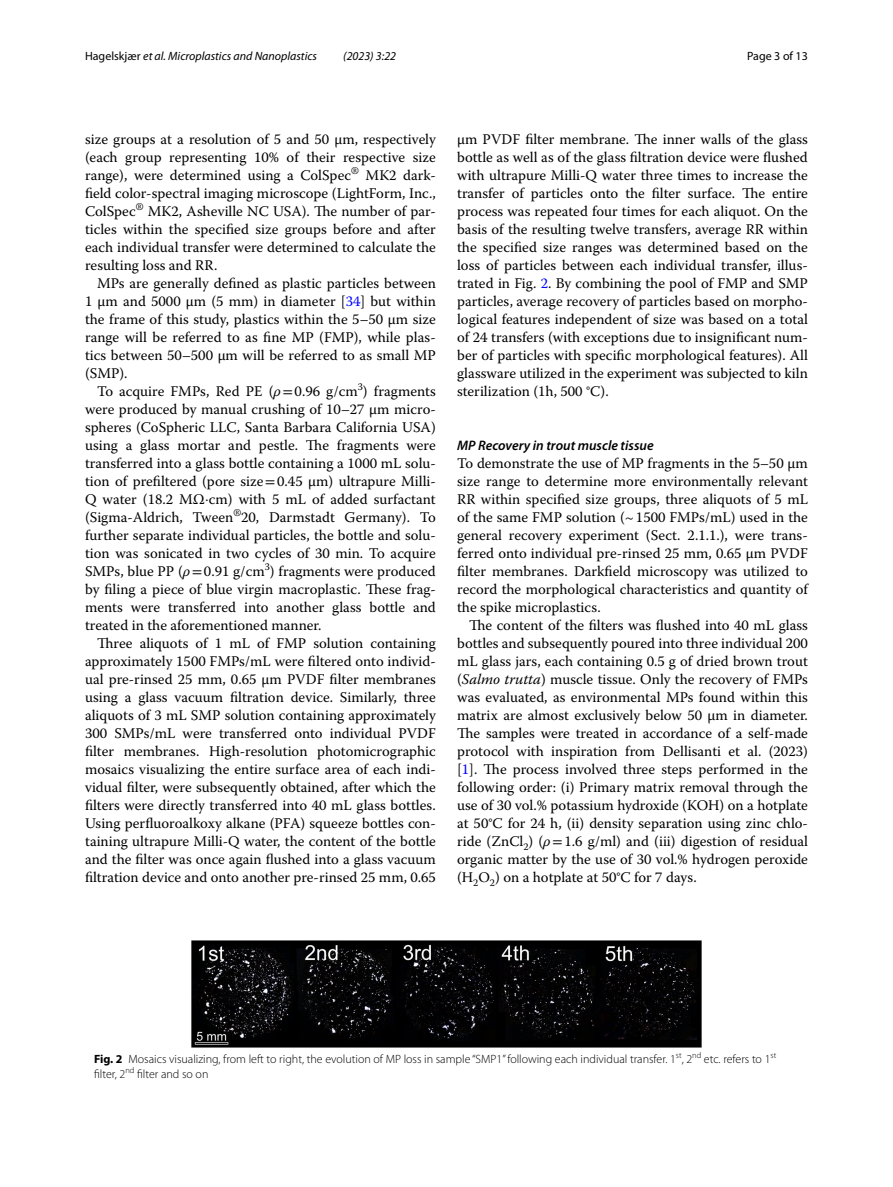
<style>
.page{position:relative;width:893px;height:1187px;background:#fff}
.page>*{position:absolute;margin:0;border:0;box-sizing:border-box;transform-origin:0 0}
.t1{font:14.7px/18px "Warnock Pro";color:#000;text-align:justify}
.t2{font:italic 600 13.8px "Myriad Pro";color:#000}
.t3{font:300 12px/15px "Myriad Pro";color:#000}
.t4{font:italic 12px "Myriad Pro";color:#000}
.t5{font:12px "Myriad Pro";color:#000}
.s1{font-style:normal}
.s2{color:#00f}
.s3{font-style:italic}
.s4{font-family:"STIX"}
.s5{font-weight:700}
</style>
<div class="page">
<img style="left:191px;top:940px;width:511px;height:107px">
<p class="t4" style="left:85px;top:48px;width:234px"><span class="s1">Hagelskjær</span> et al. Microplastics and Nanoplastics</p>
<p class="t4" style="left:343px;top:48px;width:54px">(2023) 3:22</p>
<p class="t5" style="left:747px;top:48px;width:62px">Page 3 of 13</p>
<p class="t1" style="left:85px;top:130px;width:352px">size groups at a resolution of 5 and 50 µm, respectively (each group representing 10% of their respective size range), were determined using a ColSpec<sup>®</sup> MK2 dark&shy;field color-spectral imaging microscope (LightForm, Inc., ColSpec<sup>®</sup> MK2, Asheville NC USA). The number of par&shy;ticles within the specified size groups before and after each individual transfer were determined to calculate the resulting loss and RR.</p>
<p class="t1" style="left:85px;top:274px;width:352px;text-indent:12px">MPs are generally defined as plastic particles between 1 µm and 5000 µm (5 mm) in diameter [<span class="s2">34</span>] but within the frame of this study, plastics within the 5–50 µm size range will be referred to as fine MP (FMP), while plas&shy;tics between 50–500 µm will be referred to as small MP (SMP).</p>
<p class="t1" style="left:85px;top:382px;width:352px;text-indent:12px">To acquire FMPs, Red PE (<span class="s3">ρ</span><span class="s4">=</span>0.96 g/cm<sup>3</sup>) fragments were produced by manual crushing of 10–27 µm micro&shy;spheres (CoSpheric LLC, Santa Barbara California USA) using a glass mortar and pestle. The fragments were transferred into a glass bottle containing a 1000 mL solu&shy;tion of prefiltered (pore size<span class="s4">=</span>0.45 µm) ultrapure Milli-Q water (18.2 MΩ<span class="s4">·</span>cm) with 5 mL of added surfactant (Sigma-Aldrich, Tween<sup>®</sup>20, Darmstadt Germany). To further separate individual particles, the bottle and solu&shy;tion was sonicated in two cycles of 30 min. To acquire SMPs, blue PP (<span class="s3">ρ</span><span class="s4">=</span>0.91 g/cm<sup>3</sup>) fragments were produced by filing a piece of blue virgin macroplastic. These frag&shy;ments were transferred into another glass bottle and treated in the aforementioned manner.</p>
<p class="t1" style="left:85px;top:634px;width:352px;text-indent:12px">Three aliquots of 1 mL of FMP solution containing approximately 1500 FMPs/mL were filtered onto individ&shy;ual pre-rinsed 25 mm, 0.65 µm PVDF filter membranes using a glass vacuum filtration device. Similarly, three aliquots of 3 mL SMP solution containing approximately 300 SMPs/mL were transferred onto individual PVDF filter membranes. High-resolution photomicrographic mosaics visualizing the entire surface area of each indi&shy;vidual filter, were subsequently obtained, after which the filters were directly transferred into 40 mL glass bottles.<br>Using perfluoroalkoxy alkane (PFA) squeeze bottles con&shy;taining ultrapure Milli-Q water, the content of the bottle and the filter was once again flushed into a glass vacuum filtration device and onto another pre-rinsed 25 mm, 0.65</p>
<p class="t1" style="left:457px;top:130px;width:352px">µm PVDF filter membrane. The inner walls of the glass bottle as well as of the glass filtration device were flushed with ultrapure Milli-Q water three times to increase the transfer of particles onto the filter surface. The entire process was repeated four times for each aliquot. On the basis of the resulting twelve transfers, average RR within the specified size ranges was determined based on the loss of particles between each individual transfer, illus&shy;trated in Fig. <span class="s2">2</span>. By combining the pool of FMP and SMP particles, average recovery of particles based on morpho&shy;logical features independent of size was based on a total of 24 transfers (with exceptions due to insignificant num&shy;ber of particles with specific morphological features). All glassware utilized in the experiment was subjected to kiln sterilization (1h, 500 °C).</p>
<p class="t2" style="left:457px;top:436px;width:198px">MP Recovery in trout muscle tissue</p>
<p class="t1" style="left:457px;top:454px;width:352px">To demonstrate the use of MP fragments in the 5–50 µm size range to determine more environmentally relevant RR within specified size groups, three aliquots of 5 mL of the same FMP solution (~1500 FMPs/mL) used in the general recovery experiment (Sect. 2.1.1.), were trans&shy;ferred onto individual pre-rinsed 25 mm, 0.65 µm PVDF filter membranes. Darkfield microscopy was utilized to record the morphological characteristics and quantity of the spike microplastics.</p>
<p class="t1" style="left:457px;top:616px;width:352px;text-indent:12px">The content of the filters was flushed into 40 mL glass bottles and subsequently poured into three individual 200 mL glass jars, each containing 0.5 g of dried brown trout (<span class="s3">Salmo trutta</span>) muscle tissue. Only the recovery of FMPs was evaluated, as environmental MPs found within this matrix are almost exclusively below 50 µm in diameter.<br>The samples were treated in accordance of a self-made protocol with inspiration from Dellisanti et al. (2023) [<span class="s2">1</span>]. The process involved three steps performed in the following order: (i) Primary matrix removal through the use of 30 vol.% potassium hydroxide (KOH) on a hotplate at 50°C for 24 h, (ii) density separation using zinc chlo&shy;ride (ZnCl<sub>2</sub>) (<span class="s3">ρ</span><span class="s4">=</span>1.6 g/ml) and (iii) digestion of residual organic matter by the use of 30 vol.% hydrogen peroxide (H<sub>2</sub>O<sub>2</sub>) on a hotplate at 50°C for 7 days.</p>
<p class="t3" style="left:94px;top:1051px;width:684px"><span class="s5">Fig. 2</span> Mosaics visualizing, from left to right, the evolution of MP loss in sample “SMP1” following each individual transfer. 1<sup>st</sup>, 2<sup>nd</sup> etc. refers to -1<sup>st </sup>filter, 2<sup>nd</sup> filter and so on</p>
</div>
